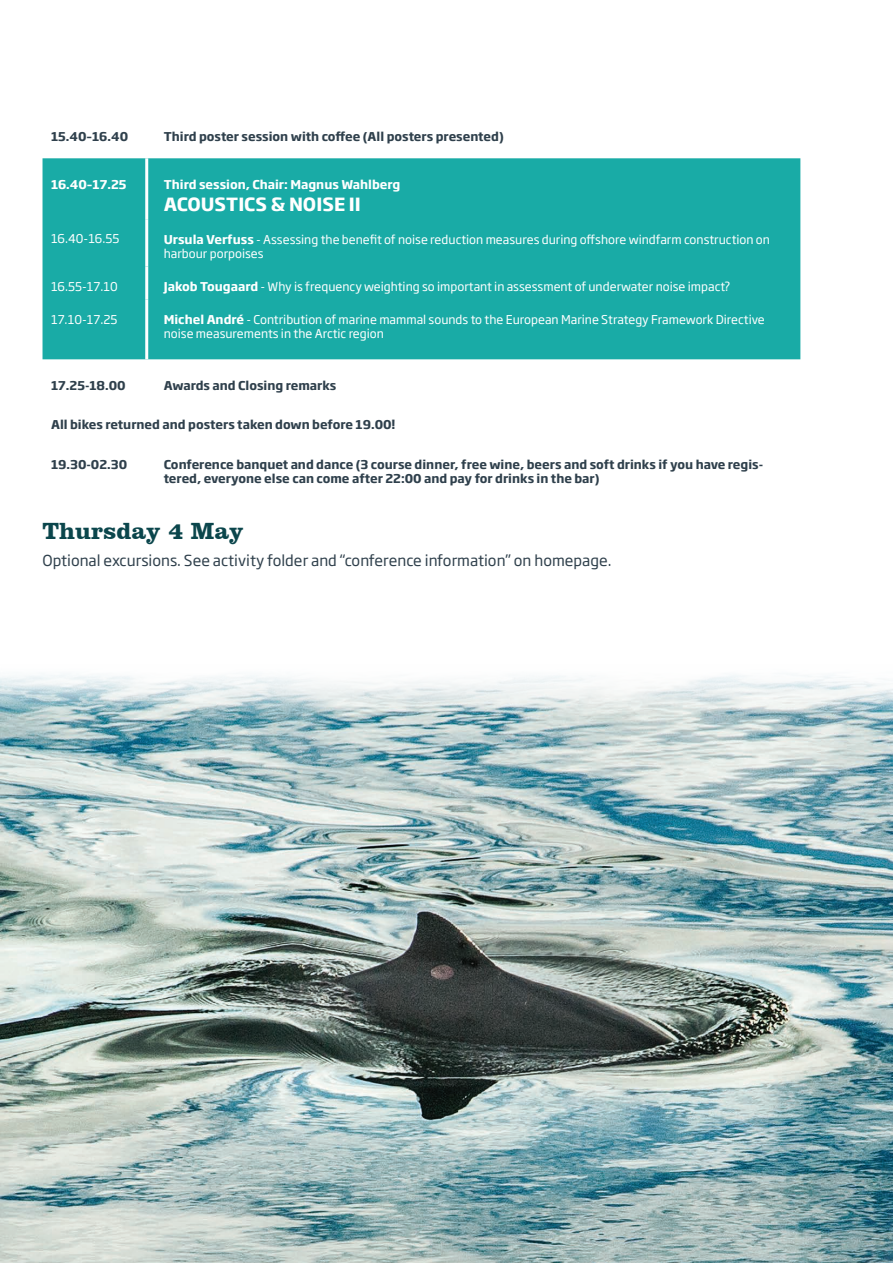
<style>
.page{position:relative;width:893px;height:1263px;background:#fff}
.page>*{position:absolute;margin:0;border:0;box-sizing:border-box;transform-origin:0 0}
.t1{font:700 24px "Clarendon BT";color:#0b464c}
.t2{font:700 18px "Soho Gothic Std";color:#fff}
.t3{font:15px "Soho Gothic Std";color:#2f404c}
.t4{font:12px/14.4px "Soho Gothic Std";color:#fff}
.t5{font:700 12px/14.4px "Soho Gothic Std";color:#2f404c}
.t6{font:700 12px "Soho Gothic Std";color:#fff}
.s1{font-weight:700}
</style>
<div class="page">
<div style="left:43px;top:158px;width:757px;height:201px;background:#19aba6"></div>
<hr style="left:145px;top:158px;width:3px;height:61px;background:#fff">
<hr style="left:145px;top:219px;width:3px;height:47px;background:#fff">
<hr style="left:145px;top:266px;width:3px;height:33px;background:#fff">
<hr style="left:145px;top:299px;width:3px;height:60px;background:#fff">
<img style="left:0;top:675px;width:893px;height:588px">
<p class="t5" style="left:51px;top:130px;width:79px">15.40–16.40</p>
<p class="t5" style="left:164px;top:130px;width:342px">Third poster session with coffee (All posters presented)</p>
<p class="t6" style="left:51px;top:177px;width:77px">16.40–17.25</p>
<p class="t6" style="left:164px;top:177px;width:238px">Third session, Chair: Magnus Wahlberg</p>
<h2 class="t2" style="left:164px;top:192px;width:199px">ACOUSTICS &amp; NOISE II</h2>
<p class="t4" style="left:51px;top:232px;width:70px">16.40-16.55</p>
<p class="t4" style="left:164px;top:232px;width:608px"><span class="s1">Ursula Verfuss</span> - Assessing the benefit of noise reduction measures during offshore windfarm construction on harbour porpoises</p>
<p class="t4" style="left:51px;top:279px;width:68px">16.55-17.10</p>
<p class="t4" style="left:164px;top:279px;width:568px"><span class="s1">Jakob Tougaard</span> - Why is frequency weighting so important in assessment of underwater noise impact?</p>
<p class="t4" style="left:51px;top:312px;width:68px">17.10-17.25</p>
<p class="t4" style="left:164px;top:312px;width:603px"><span class="s1">Michel André</span> - Contribution of marine mammal sounds to the European Marine Strategy Framework Directive noise measurements in the Arctic region</p>
<p class="t5" style="left:51px;top:378px;width:76px">17.25-18.00</p>
<p class="t5" style="left:164px;top:378px;width:174px">Awards and Closing remarks</p>
<p class="t5" style="left:51px;top:418px;width:346px">All bikes returned and posters taken down before 19.00!</p>
<p class="t5" style="left:51px;top:457px;width:78px">19.30-02.30</p>
<p class="t5" style="left:164px;top:457px;width:601px">Conference banquet and dance (3 course dinner, free wine, beers and soft drinks if you have regis&shy;tered, everyone else can come after 22:00 and pay for drinks in the bar)</p>
<h1 class="t1" style="left:43px;top:516px;width:202px">Thursday 4 May</h1>
<p class="t3" style="left:43px;top:551px;width:571px">Optional excursions. See activity folder and “conference information” on homepage.</p>
</div>
